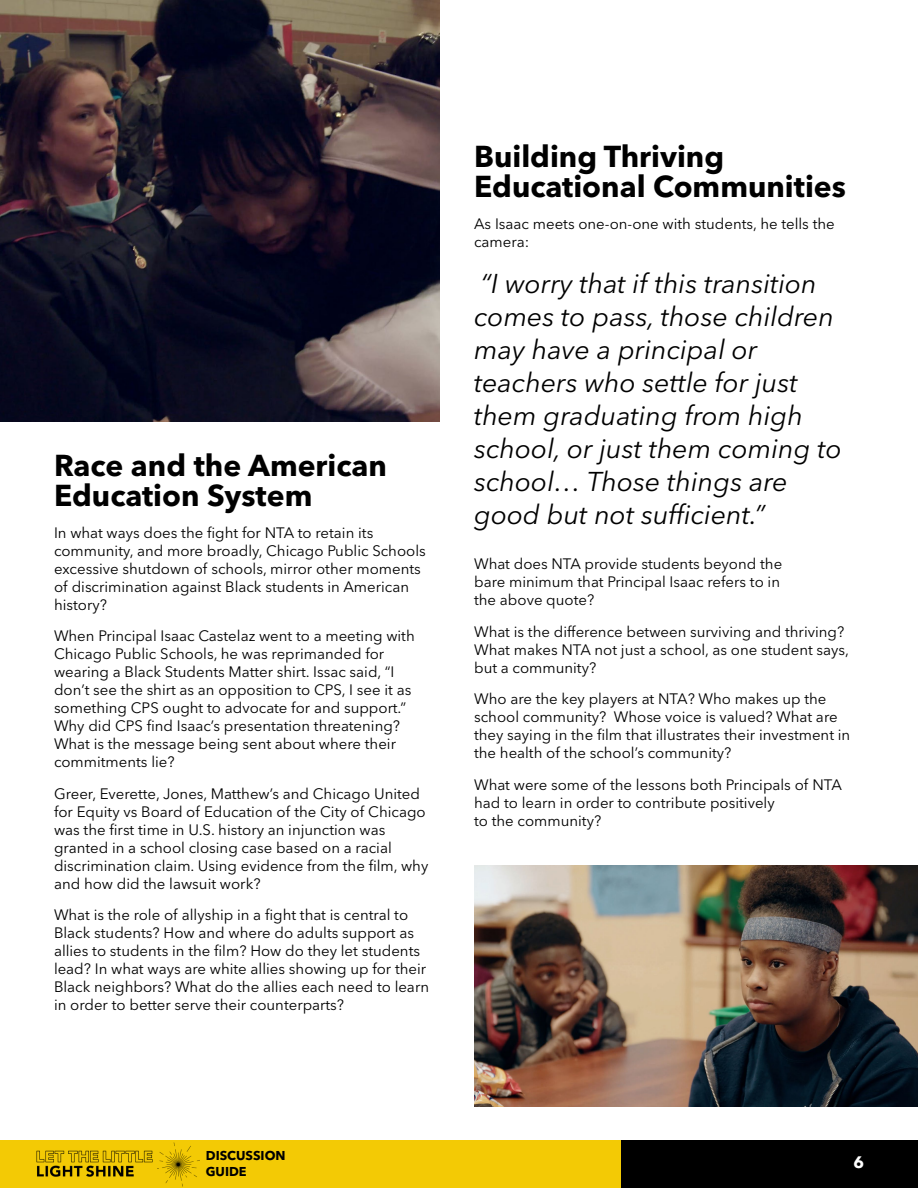
<style>
.page{position:relative;width:918px;height:1188px;background:#fff}
.page>*{position:absolute;margin:0;border:0;box-sizing:border-box;transform-origin:0 0}
.t1{font:700 30px/30px "Avenir Next LT Pro";color:#000}
.t2{font:italic 27px/33px "Avenir Next LT Pro";color:#000}
.t3{font:700 16.5px "Avenir Next LT Pro";color:#fff}
.t4{font:15px/18px "Avenir Next LT Pro";color:#000}
.t5{font:700 12.75px/15.3px "Avenir Next LT Pro";color:#000}
</style>
<div class="page">
<div style="left:0;top:1140px;width:621px;height:48px;background:#f3ca05"></div>
<img style="left:36px;top:1150px;width:117px;height:27px">
<img style="left:157px;top:1142px;width:42px;height:45px">
<div style="left:621px;top:1140px;width:297px;height:48px;background:#000"></div>
<img style="left:0;top:0;width:440px;height:421px">
<img style="left:474px;top:865px;width:444px;height:242px">
<h1 class="t1" style="left:54px;top:450px;width:334px">Race and the American<br>Education System</h1>
<p class="t4" style="left:54px;top:523px;width:373px">In what ways does the fight for NTA to retain its community, and more broadly, Chicago Public Schools excessive shutdown of schools, mirror other moments of discrimination against Black students in American history?</p>
<p class="t4" style="left:54px;top:627px;width:362px">When Principal Isaac Castelaz went to a meeting with Chicago Public Schools, he was reprimanded for wearing a Black Students Matter shirt. Issac said, “I don’t see the shirt as an opposition to CPS, I see it as something CPS ought to advocate for and support.” Why did CPS find Isaac’s presentation threatening?<br>What is the message being sent about where their commitments lie?</p>
<p class="t4" style="left:54px;top:784px;width:376px">Greer, Everette, Jones, Matthew’s and Chicago United for Equity vs Board of Education of the City of Chicago was the first time in U.S. history an injunction was granted in a school closing case based on a racial discrimination claim. Using evidence from the film, why and how did the lawsuit work?</p>
<p class="t4" style="left:54px;top:906px;width:377px">What is the role of allyship in a fight that is central to Black students? How and where do adults support as allies to students in the film? How do they let students lead? In what ways are white allies showing up for their Black neighbors? What do the allies each need to learn in order to better serve their counterparts?</p>
<h1 class="t1" style="left:474px;top:142px;width:373px">Building Thriving<br>Educational Communities</h1>
<p class="t4" style="left:474px;top:215px;width:362px">As Isaac meets one-on-one with students, he tells the camera:</p>
<h2 class="t2" style="left:474px;top:267px;width:369px">“I worry that if this transition comes to pass, those children may have a principal or teachers who settle for just them graduating from high school, or just them coming to school… Those things are good but not sufficient.”</h2>
<p class="t4" style="left:474px;top:555px;width:310px">What does NTA provide students beyond the bare minimum that Principal Isaac refers to in the above quote?</p>
<p class="t4" style="left:474px;top:623px;width:377px">What is the difference between surviving and thriving?<br>What makes NTA not just a school, as one student says, but a community?</p>
<p class="t4" style="left:474px;top:690px;width:378px">Who are the key players at NTA? Who makes up the school community? Whose voice is valued? What are they saying in the film that illustrates their investment in the health of the school’s community?</p>
<p class="t4" style="left:474px;top:776px;width:369px">What were some of the lessons both Principals of NTA had to learn in order to contribute positively<br>to the community?</p>
<p class="t5" style="left:206px;top:1148px;width:81px">DISCUSSION<br>GUIDE</p>
<p class="t3" style="left:853px;top:1152px;width:12px">6</p>
</div>
